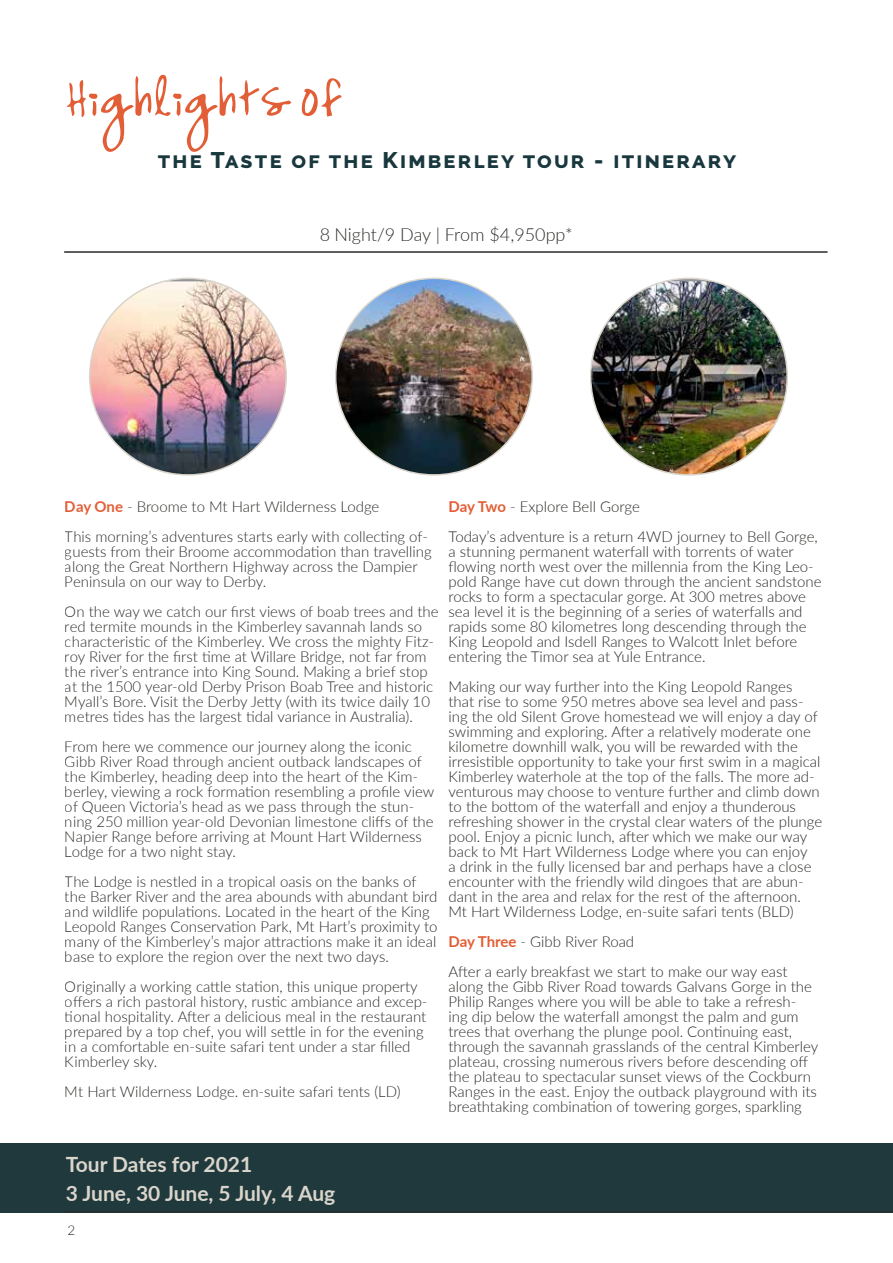
<style>
.page{position:relative;width:893px;height:1263px;background:#fff}
.page>*{position:absolute;margin:0;border:0;box-sizing:border-box;transform-origin:0 0}
.t1{font:54px "High Strung";color:#e25d34}
.t2{font:800 22.5px "Raleway";letter-spacing:.1em;color:#19383e}
.t3{font:700 21px/28.5px "Lato";color:#dad5cc}
.t4{font:300 18px "Lato";color:#292927}
.t5{font:300 15px/15px "Lato";color:#292927}
.t6{font:300 13.5px "Lato";color:#292927}
.s1{font-weight:700;color:#e25d34}
</style>
<div class="page">
<img style="left:90px;top:281px;width:196px;height:192px">
<img style="left:336px;top:278px;width:196px;height:197px;border-radius:98px">
<img style="left:591px;top:281px;width:196px;height:192px">
<div style="left:0;top:1143px;width:893px;height:70px;background:#20393d"></div>
<hr style="left:64px;top:251px;width:763px;height:2px;background:#292927">
<hr style="left:64px;top:1212px;width:829px;height:1px;background:#292927">
<h1 class="t1" style="left:65px;top:66px;width:280px">Highlights of</h1>
<h2 class="t2" style="left:158px;top:148px;width:580px">the Taste of the Kimberley tour - itinerary</h2>
<p class="t4" style="left:319px;top:222px;width:255px">8 Night/9 Day | From $4,950pp*</p>
<p class="t5" style="left:65px;top:491px;width:365px;line-height:30px"><span class="s1">Day One</span> - Broome to Mt Hart Wilderness Lodge<br>This morning’s adventures starts early with collecting of-</p>
<p class="t5" style="left:65px;top:543px;width:368px">guests from their Broome accommodation than travelling along the Great Northern Highway across the Dampier<br>Peninsula on our way to Derby.</p>
<p class="t5" style="left:65px;top:603px;width:375px">On the way we catch our first views of boab trees and the red termite mounds in the Kimberley savannah lands so characteristic of the Kimberley. We cross the mighty Fitz&shy;roy River for the first time at Willare Bridge, not far from the river’s entrance into King Sound. Making a brief stop at the 1500 year-old Derby Prison Boab Tree and historic Myall’s Bore. Visit the Derby Jetty (with its twice daily 10 metres tides has the largest tidal variance in Australia).</p>
<p class="t5" style="left:65px;top:738px;width:371px">From here we commence our journey along the iconic Gibb River Road through ancient outback landscapes of the Kimberley, heading deep into the heart of the Kim&shy;berley, viewing a rock formation resembling a profile view of Queen Victoria’s head as we pass through the stun&shy;ning 250 million year-old Devonian limestone cliffs of the Napier Range before arriving at Mount Hart Wilderness Lodge for a two night stay.</p>
<p class="t5" style="left:65px;top:873px;width:374px">The Lodge is nestled in a tropical oasis on the banks of the Barker River and the area abounds with abundant bird and wildlife populations. Located in the heart of the King Leopold Ranges Conservation Park, Mt Hart’s proximity to many of the Kimberley’s major attractions make it an ideal base to explore the region over the next two days.</p>
<p class="t5" style="left:65px;top:978px;width:364px">Originally a working cattle station, this unique property offers a rich pastoral history, rustic ambiance and excep&shy;tional hospitality. After a delicious meal in the restaurant prepared by a top chef, you will settle in for the evening in a comfortable en-suite safari tent under a star filled Kimberley sky.</p>
<p class="t5" style="left:65px;top:1083px;width:337px">Mt Hart Wilderness Lodge. en-suite safari tents (LD)</p>
<p class="t5" style="left:448px;top:491px;width:371px;line-height:30px"><span class="s1">Day Two</span> - Explore Bell Gorge<br>Today’s adventure is a return 4WD journey to Bell Gorge,</p>
<p class="t5" style="left:448px;top:543px;width:375px">a stunning permanent waterfall with torrents of water flowing north west over the millennia from the King Leo&shy;pold Range have cut down through the ancient sandstone rocks to form a spectacular gorge. At 300 metres above sea level it is the beginning of a series of waterfalls and rapids some 80 kilometres long descending through the King Leopold and Isdell Ranges to Walcott Inlet before entering the Timor sea at Yule Entrance.</p>
<p class="t5" style="left:448px;top:678px;width:375px">Making our way further into the King Leopold Ranges<br>that rise to some 950 metres above sea level and pass&shy;ing the old Silent Grove homestead we will enjoy a day of swimming and exploring. After a relatively moderate one kilometre downhill walk, you will be rewarded with the irresistible opportunity to take your first swim in a magical Kimberley waterhole at the top of the falls. The more ad&shy;venturous may choose to venture further and climb down to the bottom of the waterfall and enjoy a thunderous refreshing shower in the crystal clear waters of the plunge pool. Enjoy a picnic lunch, after which we make our way back to Mt Hart Wilderness Lodge where you can enjoy<br>a drink in the fully licensed bar and perhaps have a close encounter with the friendly wild dingoes that are abun&shy;dant in the area and relax for the rest of the afternoon.<br>Mt Hart Wilderness Lodge, en-suite safari tents (BLD)</p>
<p class="t5" style="left:448px;top:926px;width:341px;line-height:30px"><span class="s1">Day Three</span> - Gibb River Road<br>After a early breakfast we start to make our way east</p>
<p class="t5" style="left:448px;top:978px;width:371px">along the Gibb River Road towards Galvans Gorge in the Philip Ranges where you will be able to take a refresh&shy;ing dip below the waterfall amongst the palm and gum trees that overhang the plunge pool. Continuing east, through the savannah grasslands of the central Kimberley plateau, crossing numerous rivers before descending off the plateau to spectacular sunset views of the Cockburn Ranges in the east. Enjoy the outback playground with its breathtaking combination of towering gorges, sparkling</p>
<h3 class="t3" style="left:66px;top:1149px;width:271px">Tour Dates for 2021<br>3 June, 30 June, 5 July, 4 Aug</h3>
<p class="t6" style="left:67px;top:1220px;width:9px">2</p>
</div>
